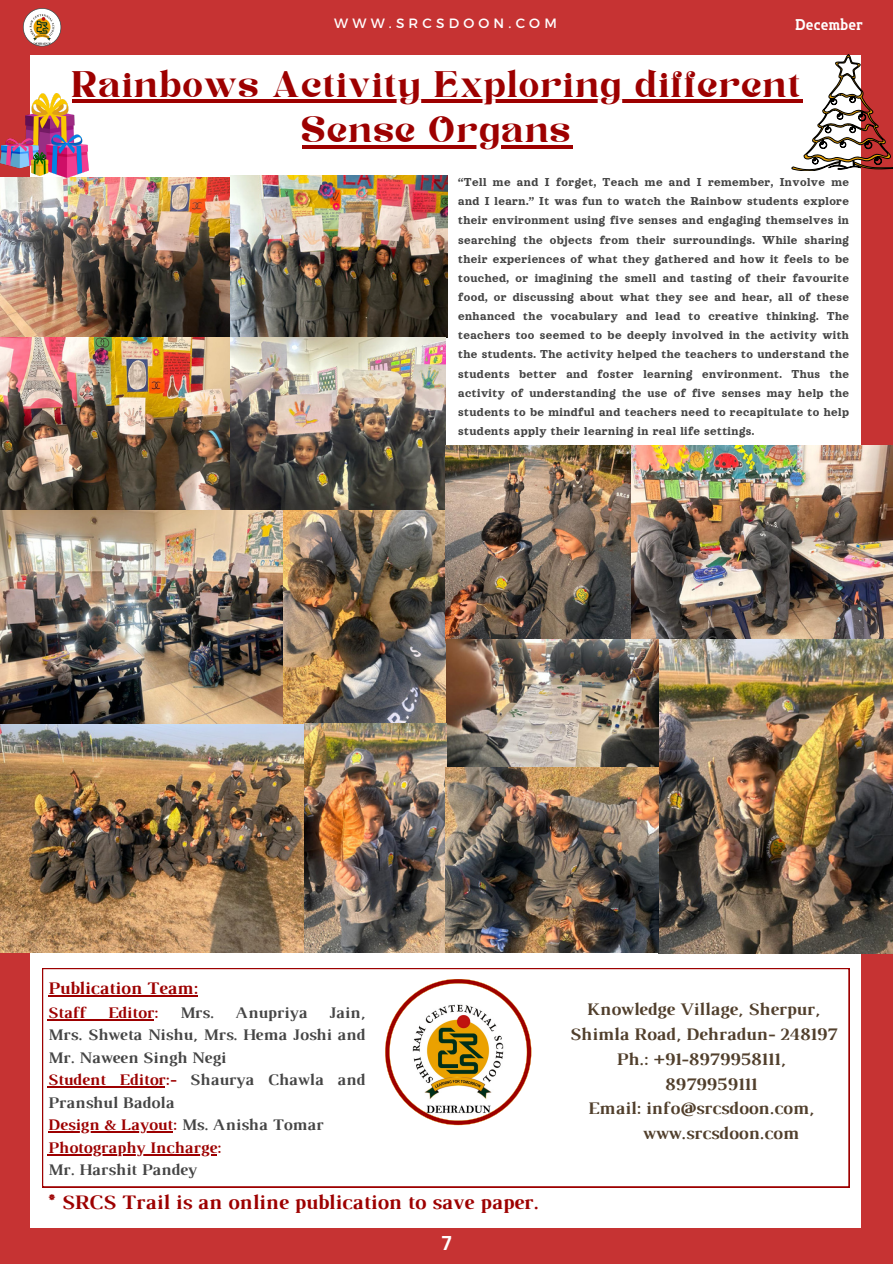
<style>
.page{position:relative;width:893px;height:1264px;background:#fff}
.page>*{position:absolute;margin:0;border:0;box-sizing:border-box;transform-origin:0 0}
.t1{font:36.9px/45px "Kelin Eator";letter-spacing:.04em;color:#9d0000;text-align:center}
.t2{font:700 21px "Luthier";color:#9d0000}
.t3{font:700 19.5px "Canva Sans";color:#fff}
.t4{font:700 18px/24.8px "Luthier";color:#513f2c;text-align:center}
.t5{font:700 18px "Luthier";color:#9d0000}
.t6{font:700 16.5px/22.5px "Luthier";color:#454545;text-align:justify}
.t7{font:700 16.5px "Luthier";color:#9d0000}
.t8{font:15.6px "Flatory Slab 700 Semi Cond";letter-spacing:.015em;color:#fff}
.t9{font:13.5px "Montserrat";letter-spacing:.31em;color:#fff}
.t10{font:12.75px/19px "Orelega One";letter-spacing:.03em;color:#454545;text-align:justify}
.s1{color:#9d0000}
.s2{color:#454545}
</style>
<div class="page">
<div style="left:0;top:0;width:892px;height:1263px;background:#c63333"></div>
<div style="left:30px;top:55px;width:830px;height:1172px;background:#fff"></div>
<svg style="left:42px;top:1187px;width:68px;height:1px"></svg>
<svg style="left:23px;top:8px;width:38px;height:38px"></svg>
<img style="left:0;top:176px;width:447px;height:776px">
<img style="left:445px;top:446px;width:447px;height:193px">
<img style="left:445px;top:639px;width:447px;height:314px">
<svg style="left:42px;top:968px;width:807px;height:219px"></svg>
<svg style="left:790px;top:55px;width:102px;height:116px"></svg>
<img style="left:0;top:93px;width:89px;height:85px">
<hr style="left:72px;top:100px;width:730px;height:3px;background:#9d0000">
<hr style="left:302px;top:145px;width:270px;height:3px;background:#9d0000">
<hr style="left:48px;top:995px;width:149px;height:1px;background:#9d0000">
<hr style="left:48px;top:1018px;width:106px;height:2px;background:#9d0000">
<hr style="left:48px;top:1086px;width:117px;height:1px;background:#9d0000">
<hr style="left:48px;top:1131px;width:124px;height:1px;background:#9d0000">
<hr style="left:48px;top:1153px;width:169px;height:2px;background:#9d0000">
<p class="t9" style="left:334px;top:15px;width:224px">WWW.SRCSDOON.COM</p>
<p class="t8" style="left:795px;top:15px;width:69px">December</p>
<p class="t1" style="left:72px;top:66px;width:730px">Rainbows Activity Exploring different<br>Sense Organs</p>
<p class="t10" style="left:458px;top:173px;width:392px">“Tell me and I forget, Teach me and I remember, Involve me and I learn.” It was fun to watch the Rainbow students explore their environment using five senses and engaging themselves in searching the objects from their surroundings. While sharing their experiences of what they gathered and how it feels to be touched, or imagining the smell and tasting of their favourite food, or discussing about what they see and hear, all of these enhanced the vocabulary and lead to creative thinking. The teachers too seemed to be deeply involved in the activity with the students. The activity helped the teachers to understand the students better and foster learning environment. Thus the activity of understanding the use of five senses may help the students to be mindful and teachers need to recapitulate to help students apply their learning in real life settings.</p>
<p class="t5" style="left:48px;top:981px;width:151px">Publication Team:</p>
<p class="t7" style="left:48px;top:1006px;width:40px">Staff</p>
<p class="t7" style="left:107px;top:1006px;width:52px">Editor:</p>
<p class="t6" style="left:179px;top:1002px;width:36px">Mrs.</p>
<p class="t6" style="left:235px;top:1002px;width:73px">Anupriya</p>
<p class="t6" style="left:48px;top:1002px;width:319px;text-indent:281px">Jain, Mrs. Shweta Nishu, Mrs. Hema Joshi and Mr. Naween Singh Negi</p>
<p class="t6" style="left:48px;top:1069px;width:319px"><span class="s1">Student Editor:-</span> Shaurya Chawla and<br>Pranshul Badola</p>
<p class="t7" style="left:48px;top:1118px;width:277px">Design &amp; Layout: <span class="s2">Ms. Anisha Tomar</span></p>
<p class="t7" style="left:48px;top:1141px;width:175px">Photography Incharge:</p>
<p class="t6" style="left:48px;top:1159px;width:150px">Mr. Harshit Pandey</p>
<p class="t4" style="left:569px;top:998px;width:269px">Knowledge Village, Sherpur,<br>Shimla Road, Dehradun- 248197</p>
<p class="t4" style="left:616px;top:1047px;width:171px">Ph.: +91-8979958111,</p>
<p class="t4" style="left:664px;top:1072px;width:93px">8979959111</p>
<p class="t4" style="left:587px;top:1097px;width:228px">Email: info@srcsdoon.com,</p>
<p class="t4" style="left:642px;top:1122px;width:157px">www.srcsdoon.com</p>
<p class="t2" style="left:48px;top:1194px;width:492px">* SRCS Trail is an online publication to save paper.</p>
<p class="t3" style="left:442px;top:1228px;width:11px">7</p>
</div>
